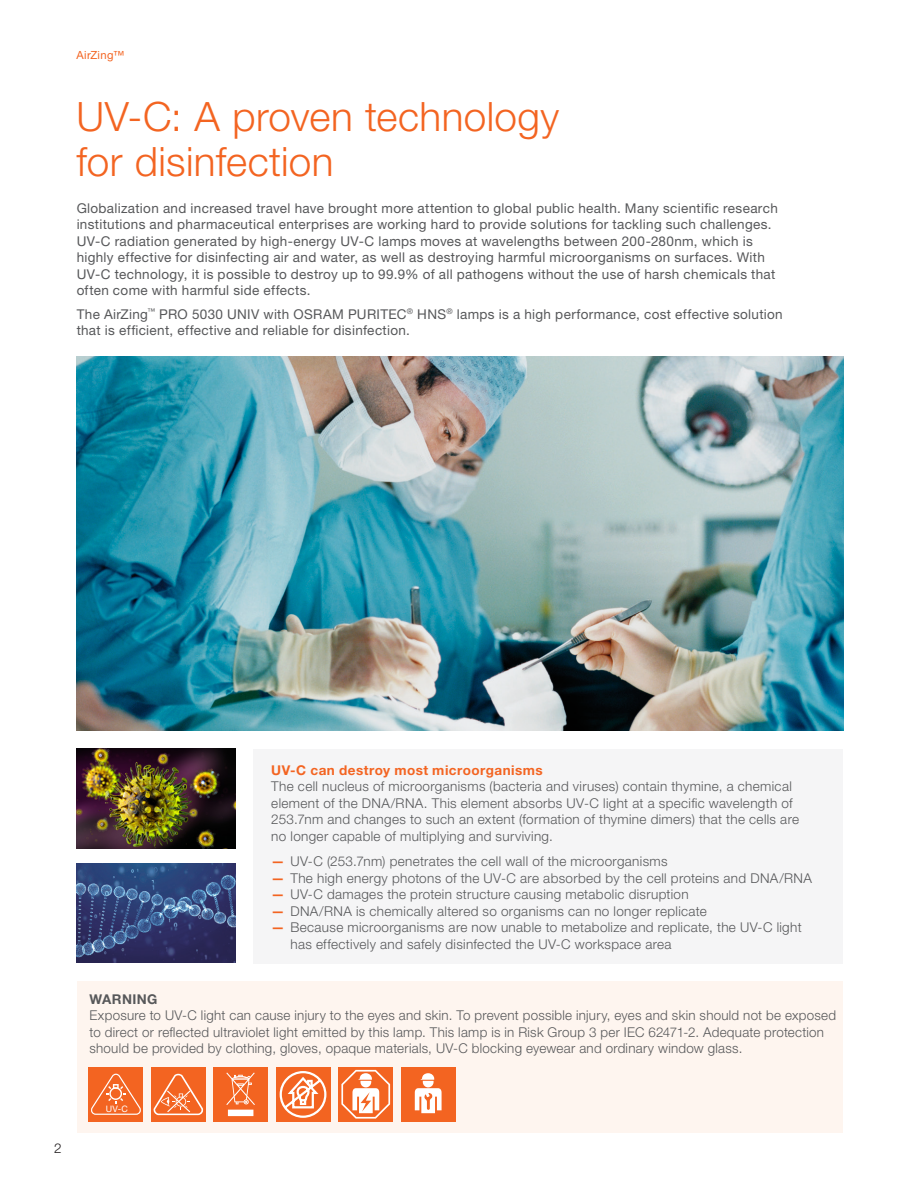
<style>
.page{position:relative;width:918px;height:1188px;background:#fff}
.page>*{position:absolute;margin:0;border:0;box-sizing:border-box;transform-origin:0 0}
.A4_Headline_27{font:300 40.5px/45px "Helvetica Neue LT Pro";letter-spacing:.01em;color:#f36421}
.A4_Copy_9{font:300 13.5px/16.5px "Helvetica Neue LT Pro";letter-spacing:.025em;color:#57585a}
.A4_Copy_9-2{font:13.5px/16.5px "Helvetica Neue LT Pro";letter-spacing:.025em;color:#57585a}
.t1{font:700 13.5px "Helvetica Neue LT Pro";letter-spacing:.035em;color:#f36421}
.t2{font:700 13.5px "Helvetica Neue LT Pro";letter-spacing:.03em;color:#57585a}
.Letter_Page_Number_9{font:300 13.5px "Helvetica Neue LT Pro";color:#231f20}
.A4_Chapter_7_5{font:11.25px "Helvetica Neue LT Pro";letter-spacing:.03em;color:#f36421}
.t3{font:8.85px "Helvetica Neue LT Pro";color:#fff}
.s1{font-weight:700;color:#f36421}
</style>
<div class="page">
<div style="left:77px;top:981px;width:765px;height:152px;background:#fef5ef"></div>
<img style="left:77px;top:356px;width:767px;height:375px">
<img style="left:76px;top:749px;width:159px;height:99px">
<img style="left:77px;top:863px;width:158px;height:100px">
<div style="left:254px;top:749px;width:589px;height:215px;background:#f5f5f6"></div>
<div style="left:89px;top:1067px;width:54px;height:55px;background:#f36421"></div>
<svg style="left:91px;top:1074px;width:50px;height:41px"></svg>
<div style="left:151px;top:1067px;width:55px;height:55px;background:#f36421"></div>
<svg style="left:153px;top:1074px;width:50px;height:41px"></svg>
<div style="left:213px;top:1067px;width:55px;height:55px;background:#f36421"></div>
<svg style="left:226px;top:1073px;width:29px;height:43px"></svg>
<div style="left:338px;top:1067px;width:55px;height:55px;background:#f36421"></div>
<svg style="left:341px;top:1070px;width:49px;height:49px"></svg>
<div style="left:401px;top:1067px;width:54px;height:55px;background:#f36421"></div>
<svg style="left:415px;top:1073px;width:27px;height:40px"></svg>
<div style="left:276px;top:1067px;width:54px;height:55px;background:#f36421"></div>
<svg style="left:279px;top:1071px;width:48px;height:47px"></svg>
<p class="A4_Chapter_7_5" style="left:77px;top:48px;width:49px">AirZing™</p>
<p class="A4_Headline_27" style="left:77px;top:93px;width:484px">UV-C: A proven technology for disinfection</p>
<p class="A4_Copy_9-2" style="left:77px;top:200px;width:703px">Globalization and increased travel have brought more attention to global public health. Many scientific research institutions and pharmaceutical enterprises are working hard to provide solutions for tackling such challenges.<br>UV-C radiation generated by high-energy UV-C lamps moves at wavelengths between 200-280nm, which is highly effective for disinfecting air and water, as well as destroying harmful microorganisms on surfaces. With UV-C technology, it is possible to destroy up to 99.9% of all pathogens without the use of harsh chemicals that often come with harmful side effects.</p>
<p class="A4_Copy_9-2" style="left:77px;top:305px;width:708px">The AirZing<sup>™</sup> PRO 5030 UNIV with OSRAM PURITEC<sup>®</sup> HNS<sup>®</sup> lamps is a high performance, cost effective solution that is efficient, effective and reliable for disinfection.</p>
<p class="Letter_Page_Number_9" style="left:54px;top:1140px;width:9px">2</p>
<p class="t1" style="left:271px;top:762px;width:273px">UV-C can destroy most microorganisms</p>
<p class="A4_Copy_9" style="left:271px;top:778px;width:529px">The cell nucleus of microorganisms (bacteria and viruses) contain thymine, a chemical element of the DNA/RNA. This element absorbs UV-C light at a specific wavelength of 253.7nm and changes to such an extent (formation of thymine dimers) that the cells are no longer capable of multiplying and surviving.</p>
<p class="A4_Copy_9" style="left:271px;top:853px;width:398px"><span class="s1">—</span> UV-C (253.7nm) penetrates the cell wall of the microorganisms</p>
<p class="A4_Copy_9" style="left:271px;top:869px;width:542px"><span class="s1">—</span> The high energy photons of the UV-C are absorbed by the cell proteins and DNA/RNA</p>
<p class="A4_Copy_9" style="left:271px;top:886px;width:419px"><span class="s1">—</span> UV-C damages the protein structure causing metabolic disruption</p>
<p class="A4_Copy_9" style="left:271px;top:902px;width:437px"><span class="s1">—</span> DNA/RNA is chemically altered so organisms can no longer replicate</p>
<p class="A4_Copy_9" style="left:290px;top:919px;width:513px;text-indent:-19px"><span class="s1">—</span> Because microorganisms are now unable to metabolize and replicate, the UV-C light has effectively and safely disinfected the UV-C workspace area</p>
<p class="t2" style="left:89px;top:991px;width:70px">WARNING</p>
<p class="A4_Copy_9" style="left:89px;top:1007px;width:748px">Exposure to UV-C light can cause injury to the eyes and skin. To prevent possible injury, eyes and skin should not be exposed to direct or reflected ultraviolet light emitted by this lamp. This lamp is in Risk Group 3 per IEC 62471-2. Adequate protection should be provided by clothing, gloves, opaque materials, UV-C blocking eyewear and ordinary window glass.</p>
<p class="t3" style="left:106px;top:1104px;width:24px">UV-C</p>
</div>
